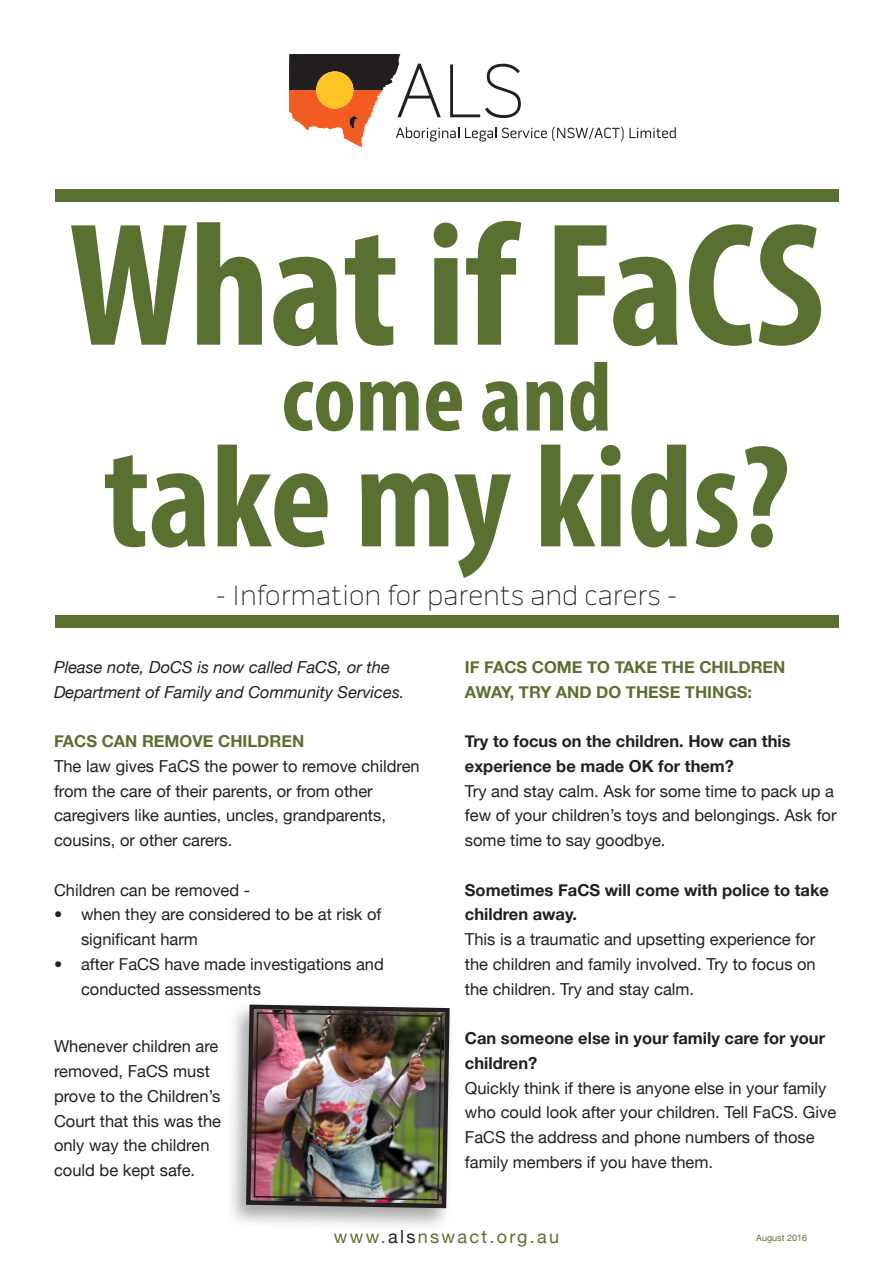
<style>
.page{position:relative;width:893px;height:1263px;background:#fff}
.page>*{position:absolute;margin:0;border:0;box-sizing:border-box;transform-origin:0 0}
.t1{font:700 condensed 177px "Myriad Pro";color:#5a7031}
.t2{font:700 condensed 147px "Myriad Pro";color:#5a7031}
.t3{font:700 condensed 99px "Myriad Pro";color:#5a7031}
.t4{font:100 28.5px "Pill Gothic 600 mg";color:#231f20}
.t5{font:18px "Helvetica Neue";letter-spacing:.13em;color:#5a7031}
.t6{font:16.5px/24.8px "Helvetica Neue";color:#231f20}
.t7{font:700 16.5px/24.8px "Helvetica Neue";color:#231f20}
.t8{font:italic 16.5px/24.8px "Helvetica Neue";color:#231f20}
.t9{font:700 16.5px/24.8px "Helvetica Neue";color:#5a7031}
.t10{font:9px "Helvetica Neue";color:#5a7031}
.s1{color:#231f20}
</style>
<div class="page">
<svg style="left:289px;top:54px;width:387px;height:93px"></svg>
<div style="left:55px;top:189px;width:783px;height:13px;background:#5a7031"></div>
<div style="left:55px;top:615px;width:783px;height:12px;background:#5a7031"></div>
<div style="left:225px;top:1001px;width:232px;height:232px;background:#231f20;opacity:.4"></div>
<img style="left:244px;top:1002px;width:208px;height:208px">
<div style="left:254px;top:1012px;width:188px;height:188px;border:2px solid #231f20;border-radius:3px"></div>
<p class="t1" style="left:69px;top:175px;width:757px">What if FaCS</p>
<p class="t3" style="left:281px;top:336px;width:332px">come and</p>
<p class="t2" style="left:103px;top:405px;width:688px">take my kids?</p>
<p class="t4" style="left:216px;top:579px;width:463px">- Information for parents and carers -</p>
<p class="t8" style="left:54px;top:654px;width:352px">Please note, DoCS is now called FaCS, or the<br>Department of Family and Community Services.</p>
<p class="t9" style="left:54px;top:728px;width:252px">FACS CAN REMOVE CHILDREN</p>
<p class="t6" style="left:54px;top:753px;width:367px">The law gives FaCS the power to remove children from the care of their parents, or from other caregivers like aunties, uncles, grandparents, cousins, or other carers.</p>
<p class="t6" style="left:54px;top:877px;width:198px">Children can be removed -</p>
<p class="t6" style="left:81px;top:902px;width:302px;text-indent:-27px">• when they are considered to be at risk of significant harm</p>
<p class="t6" style="left:81px;top:951px;width:304px;text-indent:-27px">• after FaCS have made investigations and conducted assessments</p>
<p class="t6" style="left:54px;top:1034px;width:169px">Whenever children are removed, FaCS must prove to the Children’s<br>Court that this was the only way the children could be kept safe.</p>
<p class="t9" style="left:465px;top:654px;width:322px">IF FACS COME TO TAKE THE CHILDREN<br>AWAY, TRY AND DO THESE THINGS:</p>
<p class="t7" style="left:465px;top:728px;width:327px">Try to focus on the children. How can this experience be made OK for them?</p>
<p class="t6" style="left:465px;top:778px;width:373px">Try and stay calm. Ask for some time to pack up a few of your children’s toys and belongings. Ask for some time to say goodbye.</p>
<p class="t7" style="left:465px;top:877px;width:366px">Sometimes FaCS will come with police to take children away.</p>
<p class="t6" style="left:465px;top:927px;width:352px;text-align:justify">This is a traumatic and upsetting experience for the children and family involved. Try to focus on the children. Try and stay calm.</p>
<p class="t7" style="left:465px;top:1025px;width:362px">Can someone else in your family care for your children?</p>
<p class="t6" style="left:465px;top:1075px;width:373px">Quickly think if there is anyone else in your family who could look after your children. Tell FaCS. Give FaCS the address and phone numbers of those family members if you have them.</p>
<p class="t5" style="left:334px;top:1225px;width:227px">www.<span class="s1">als</span>nswact.org.au</p>
<p class="t10" style="left:756px;top:1232px;width:52px">August 2016</p>
</div>
